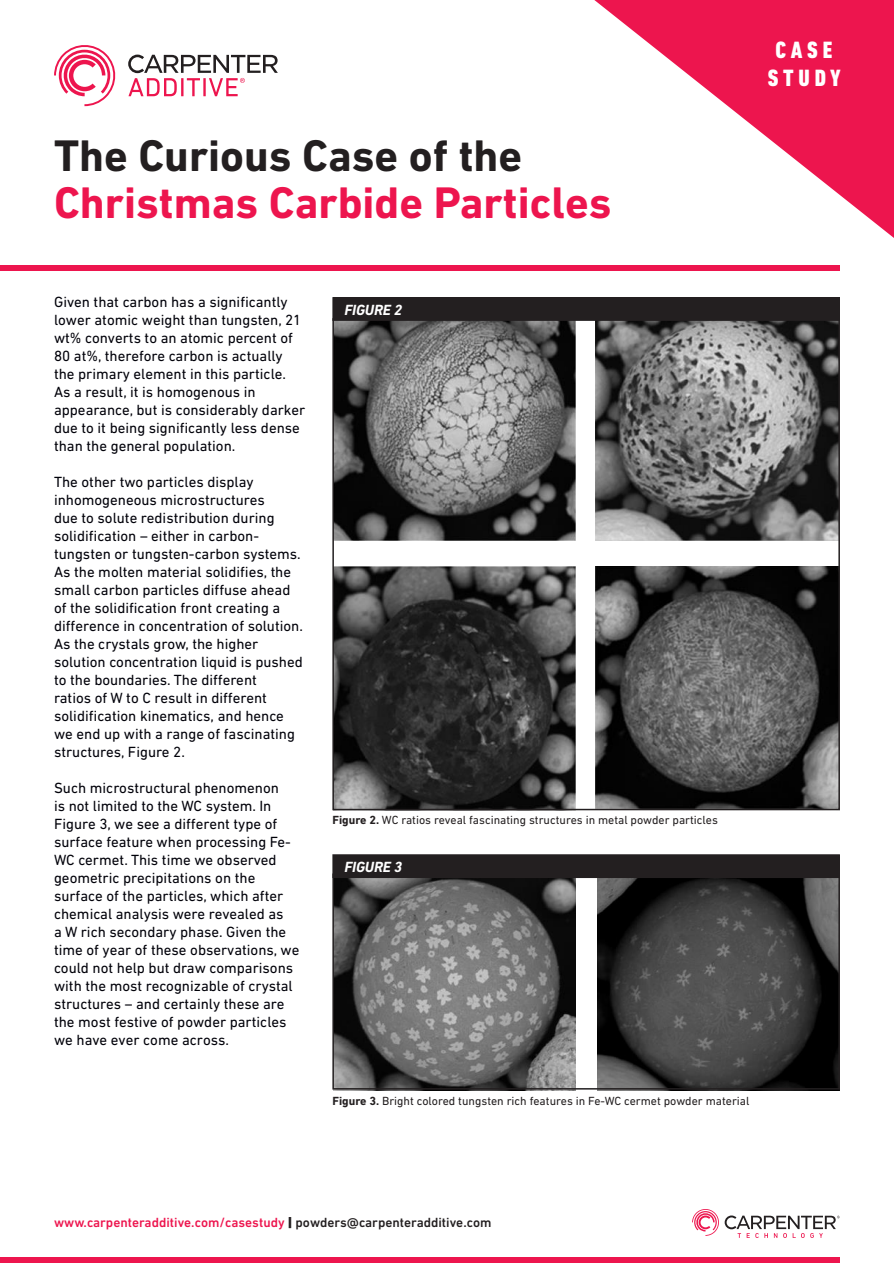
<style>
.page{position:relative;width:894px;height:1263px;background:#fff}
.page>*{position:absolute;margin:0;border:0;box-sizing:border-box;transform-origin:0 0}
.t1{font:700 45px/46.5px "DIN Next LT Pro";color:#ed154e}
.t2{font:800 condensed 24px "DIN Next LT Pro";letter-spacing:.2em;color:#fff}
.t3{font:15px/18px "DIN Next LT Pro";color:#000109}
.t4{font:italic 700 15px "DIN Next LT Pro";letter-spacing:-.01em;color:#fff}
.t5{font:500 13.5px "DIN Next LT Pro";color:#ed154e}
.t6{font:12px "DIN Next LT Pro";color:#231f20}
.s1{color:#231f20}
.s2{font-weight:700}
.s3{font-weight:900;color:#231f20}
</style>
<div class="page">
<svg style="left:594px;top:0;width:299px;height:237px"></svg>
<svg style="left:54px;top:45px;width:62px;height:61px"></svg>
<svg style="left:128px;top:55px;width:150px;height:41px"></svg>
<div style="left:0;top:265px;width:839px;height:6px;background:#ed154e"></div>
<div style="left:0;top:1257px;width:839px;height:6px;background:#ed154e"></div>
<svg style="left:692px;top:1209px;width:147px;height:29px"></svg>
<img style="left:335px;top:321px;width:240px;height:220px">
<img style="left:335px;top:566px;width:240px;height:241px">
<img style="left:333px;top:878px;width:242px;height:212px">
<img style="left:597px;top:878px;width:242px;height:212px">
<img style="left:595px;top:321px;width:241px;height:220px">
<img style="left:595px;top:566px;width:241px;height:241px">
<div style="left:333px;top:298px;width:505px;height:22px;background:#231f20"></div>
<div style="left:332px;top:297px;width:507px;height:24px;border:2px solid #231f20"></div>
<div style="left:333px;top:855px;width:505px;height:22px;background:#231f20"></div>
<div style="left:332px;top:854px;width:507px;height:24px;border:2px solid #231f20"></div>
<div style="left:332px;top:318px;width:507px;height:492px;border:2px solid #231f20"></div>
<div style="left:332px;top:873px;width:507px;height:216px;border:2px solid #231f20"></div>
<p class="t1" style="left:54px;top:133px;width:559px"><span class="s1">The Curious Case of the<br></span>Christmas Carbide Particles</p>
<p class="t2" style="left:775px;top:36px;width:58px">CASE</p>
<p class="t2" style="left:767px;top:65px;width:74px">STUDY</p>
<p class="t3" style="left:54px;top:292px;width:253px">Given that carbon has a significantly lower atomic weight than tungsten, 21 wt% converts to an atomic percent of 80 at%, therefore carbon is actually the primary element in this particle.<br>As a result, it is homogenous in appearance, but is considerably darker due to it being significantly less dense than the general population.</p>
<p class="t3" style="left:54px;top:472px;width:250px">The other two particles display inhomogeneous microstructures<br>due to solute redistribution during solidification – either in carbon&shy;tungsten or tungsten-carbon systems.<br>As the molten material solidifies, the small carbon particles diffuse ahead of the solidification front creating a difference in concentration of solution.<br>As the crystals grow, the higher solution concentration liquid is pushed to the boundaries. The different<br>ratios of W to C result in different solidification kinematics, and hence we end up with a range of fascinating structures, Figure 2.</p>
<p class="t3" style="left:54px;top:778px;width:247px">Such microstructural phenomenon<br>is not limited to the WC system. In Figure 3, we see a different type of surface feature when processing Fe-WC cermet. This time we observed geometric precipitations on the surface of the particles, which after chemical analysis were revealed as<br>a W rich secondary phase. Given the time of year of these observations, we could not help but draw comparisons with the most recognizable of crystal structures – and certainly these are the most festive of powder particles we have ever come across.</p>
<p class="t4" style="left:344px;top:301px;width:59px">FIGURE 2</p>
<p class="t6" style="left:332px;top:812px;width:387px"><span class="s2">Figure 2.</span> WC ratios reveal fascinating structures in metal powder particles</p>
<p class="t4" style="left:344px;top:858px;width:59px">FIGURE 3</p>
<p class="t6" style="left:332px;top:1094px;width:418px"><span class="s2">Figure 3.</span> Bright colored tungsten rich features in Fe-WC cermet powder material</p>
<p class="t5" style="left:54px;top:1214px;width:439px">www.carpenteradditive.com/casestudy <span class="s3">|</span> <span class="s1">powders@carpenteradditive.com</span></p>
</div>
